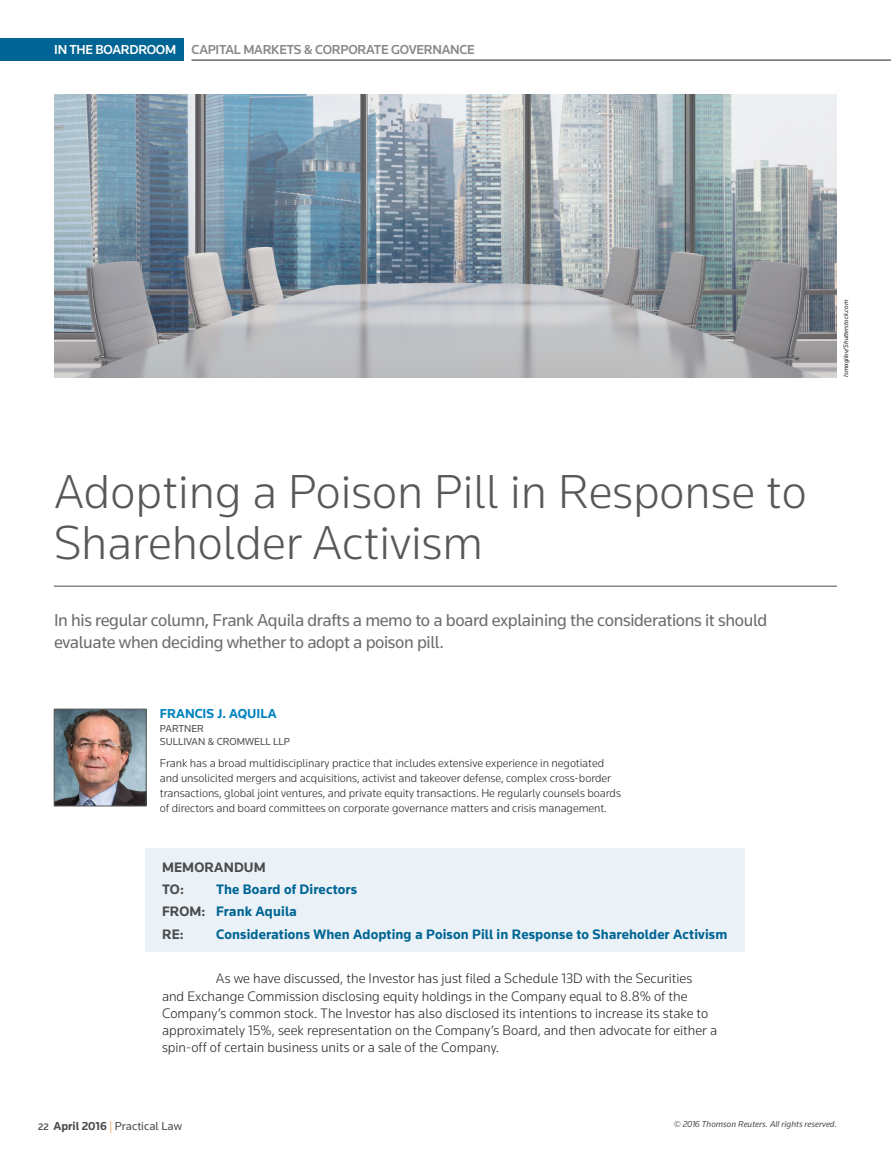
<style>
.page{position:relative;width:891px;height:1161px;background:#fff}
.page>*{position:absolute;margin:0;border:0;box-sizing:border-box;transform-origin:0 0}
.Article_Main_Title{font:300 49.5px/51px "Knowledge";color:#57585a}
.Abstract_Text{font:18px/22.5px "Knowledge";letter-spacing:-.02em;color:#6c6d70}
.Body_Copy{font:300 14.25px/17.2px "Knowledge";color:#231f20}
.Heading_1{font:700 14.25px "Knowledge";letter-spacing:.01em;color:#006494}
.Heading_1-2{font:700 14.25px "Knowledge";letter-spacing:.01em;color:#4b4c4d}
.t1{font:500 13.5px "Knowledge";letter-spacing:-.02em;color:#86888b}
.Author_Name{font:700 13.5px "Knowledge";color:#0083bf}
.Author_Bio{font:300 12px/15px "Knowledge";letter-spacing:-.005em;color:#231f20}
.t2{font:12px "Knowledge";color:#4b4c4d}
.Firm_Name{font:10.5px "Knowledge";color:#4b4c4d}
.Author_Title{font:10.5px "Knowledge";color:#4b4c4d}
.t3{font:500 9.75px "Knowledge";color:#4b4c4d}
.t4{font:italic 9px "Knowledge";color:#4b4c4d}
.Photo_Credit{font:italic 6.75px "Knowledge";color:#231f20}
.s1{color:#fff}
.s2{color:#4b4c4d}
.s3{font-weight:700}
.s4{font-weight:300;color:#f6891f}
</style>
<div class="page">
<hr style="left:54px;top:586px;width:783px;height:1px;background:#4b4c4d">
<img style="left:54px;top:94px;width:783px;height:284px">
<div style="left:0;top:38px;width:184px;height:22px;background:#006494"></div>
<hr style="left:192px;top:60px;width:699px;height:1px;background:#231f20">
<div style="left:146px;top:848px;width:599px;height:104px;background:#ebf2f7"></div>
<img style="left:56px;top:711px;width:88px;height:93px">
<div style="left:54px;top:709px;width:92px;height:97px;border:1px solid #57585a"></div>
<p class="t1" style="left:54px;top:41px;width:422px"><span class="s1">IN THE BOARDROOM</span> CAPITAL MARKETS &amp; CORPORATE GOVERNANCE</p>
<p class="Photo_Credit" style="left:842px;top:377px;width:78px;rotate:-90deg">Ismagilov/Shutterstock.com</p>
<p class="Article_Main_Title" style="left:54px;top:465px;width:754px">Adopting a Poison Pill in Response to<br>Shareholder Activism</p>
<p class="Abstract_Text" style="left:54px;top:608px;width:715px">In his regular column, Frank Aquila drafts a memo to a board explaining the considerations it should evaluate when deciding whether to adopt a poison pill.</p>
<p class="Author_Name" style="left:160px;top:705px;width:118px">FRANCIS J. AQUILA</p>
<p class="Author_Title" style="left:160px;top:722px;width:46px">PARTNER</p>
<p class="Firm_Name" style="left:160px;top:735px;width:132px">SULLIVAN &amp; CROMWELL LLP</p>
<p class="Author_Bio" style="left:160px;top:755px;width:463px">Frank has a broad multidisciplinary practice that includes extensive experience in negotiated and unsolicited mergers and acquisitions, activist and takeover defense, complex cross-border transactions, global joint ventures, and private equity transactions. He regularly counsels boards of directors and board committees on corporate governance matters and crisis management.</p>
<p class="Heading_1-2" style="left:162px;top:859px;width:105px">MEMORANDUM</p>
<p class="Heading_1-2" style="left:162px;top:880px;width:24px">TO:</p>
<p class="Heading_1" style="left:216px;top:880px;width:143px">The Board of Directors</p>
<p class="Heading_1" style="left:162px;top:902px;width:136px"><span class="s2">FROM:</span> Frank Aquila</p>
<p class="Heading_1-2" style="left:162px;top:925px;width:23px">RE:</p>
<p class="Heading_1" style="left:216px;top:925px;width:513px">Considerations When Adopting a Poison Pill in Response to Shareholder Activism</p>
<p class="Body_Copy" style="left:162px;top:970px;width:557px;text-indent:54px">As we have discussed, the Investor has just filed a Schedule 13D with the Securities and Exchange Commission disclosing equity holdings in the Company equal to 8.8% of the Company’s common stock. The Investor has also disclosed its intentions to increase its stake to approximately 15%, seek representation on the Company’s Board, and then advocate for either a spin-off of certain business units or a sale of the Company.</p>
<p class="t3" style="left:38px;top:1120px;width:12px">22</p>
<p class="t2" style="left:54px;top:1118px;width:130px"><span class="s3">April 2016</span> <span class="s4">|</span> Practical Law</p>
<p class="t4" style="left:674px;top:1119px;width:165px">© 2016 Thomson Reuters. All rights reserved.</p>
</div>
